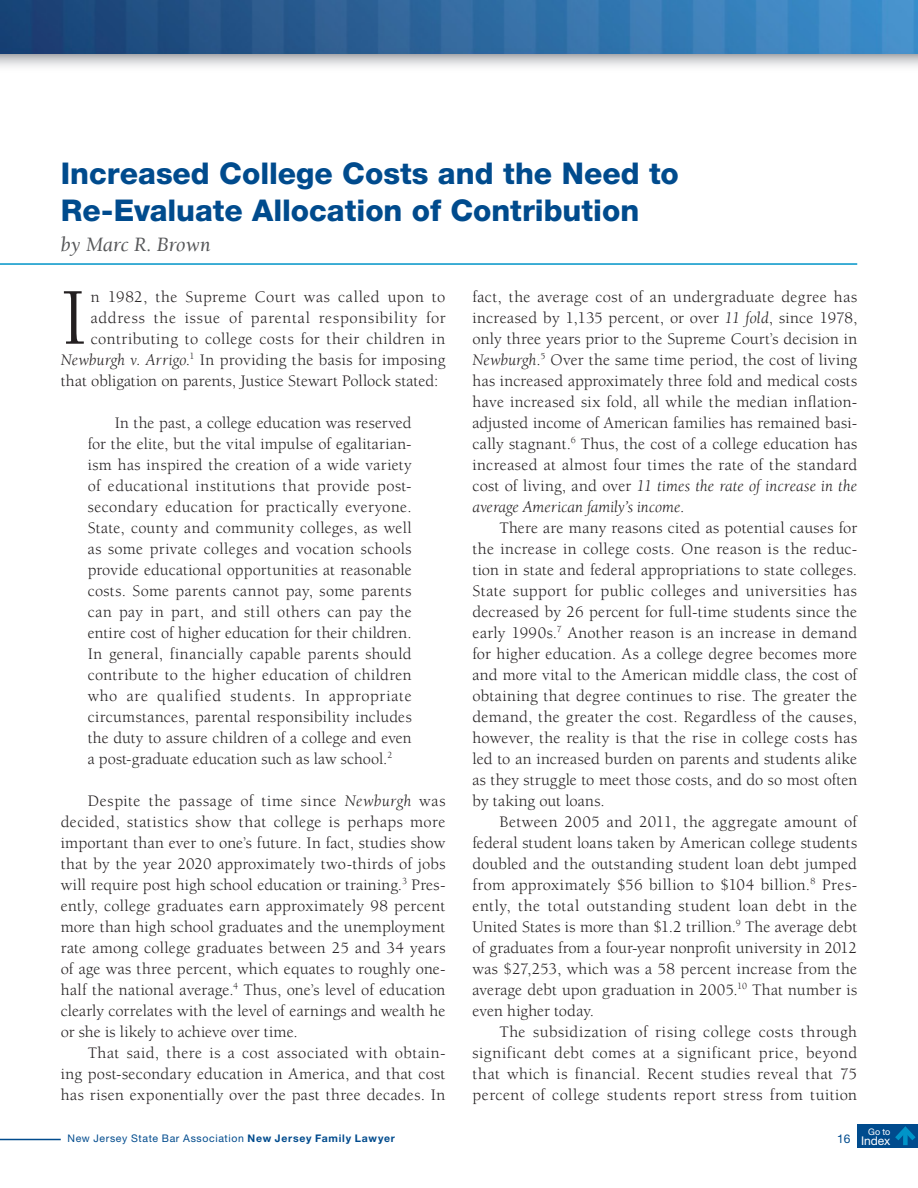
<style>
.page{position:relative;width:918px;height:1188px;background:#fff}
.page>*{position:absolute;margin:0;border:0;box-sizing:border-box;transform-origin:0 0}
.t1{font:82.65px "Berkeley";color:#231f20}
.t2{font:800 30px/37.5px "Helvetica Neue LT Std";color:#004b8d}
.t3{font:italic 21px "Berkeley";letter-spacing:-.01em;color:#57585a}
.t4{font:16.5px/21px "Berkeley";letter-spacing:.015em;color:#231f20;text-align:justify}
.t5{font:16.5px "Berkeley";letter-spacing:.045em;color:#231f20}
.t6{font:12px "Helvetica Neue LT Std";letter-spacing:-.01em;color:#fff}
.t7{font:12px "Helvetica Neue LT Std";color:#004b8d}
.t8{font:10.5px "Helvetica Neue LT Std";letter-spacing:.06em;color:#004b8d}
.t9{font:9px "Helvetica Neue LT Std";color:#fff}
.s1{font-style:italic}
.s2{font-weight:700}
</style>
<div class="page">
<hr style="left:0;top:263px;width:857px;height:2px;background:#0094c8">
<div style="left:0;top:54px;width:918px;height:20px;background:linear-gradient(to bottom,#bbbcbf,#fff)"></div>
<img style="left:0;top:0;width:918px;height:54px">
<hr style="left:0;top:1139px;width:61px;height:1px;background:#004b8d">
<div style="left:857px;top:1124px;width:61px;height:24px;background:#004b8d"></div>
<svg style="left:895px;top:1126px;width:21px;height:19px"></svg>
<h2 class="t2" style="left:61px;top:154px;width:620px">Increased College Costs and the Need to<br>Re-Evaluate Allocation of Contribution</h2>
<p class="t3" style="left:61px;top:234px;width:151px">by Marc R. Brown</p>
<h1 class="t1" style="left:61px;top:274px;width:28px">I</h1>
<p class="t4" style="left:91px;top:286px;width:356px">n 1982, the Supreme Court was called upon to</p>
<p class="t4" style="left:472px;top:286px;width:386px">fact, the average cost of an undergraduate degree has increased by 1,135 percent, or over <span class="s1">11 fold</span>, since 1978, only three years prior to the Supreme Court’s decision in <span class="s1">Newburgh</span>.<sup>5</sup> Over the same time period, the cost of living has increased approximately three fold and medical costs have increased six fold, all while the median inflation&shy;adjusted income of American families has remained basi&shy;cally stagnant.<sup>6</sup> Thus, the cost of a college education has increased at almost four times the rate of the standard cost of living, and over <span class="s1">11 times the rate of increase in the average American family’s income</span>.</p>
<p class="t4" style="left:472px;top:517px;width:386px;text-indent:27px">There are many reasons cited as potential causes for the increase in college costs. One reason is the reduc&shy;tion in state and federal appropriations to state colleges.<br>State support for public colleges and universities has decreased by 26 percent for full-time students since the early 1990s.<sup>7</sup> Another reason is an increase in demand for higher education. As a college degree becomes more and more vital to the American middle class, the cost of obtaining that degree continues to rise. The greater the demand, the greater the cost. Regardless of the causes, however, the reality is that the rise in college costs has led to an increased burden on parents and students alike as they struggle to meet those costs, and do so most often by taking out loans.</p>
<p class="t4" style="left:472px;top:811px;width:386px;text-indent:27px">Between 2005 and 2011, the aggregate amount of federal student loans taken by American college students doubled and the outstanding student loan debt jumped from approximately $56 billion to $104 billion.<sup>8</sup> Pres&shy;ently, the total outstanding student loan debt in the United States is more than $1.2 trillion.<sup>9</sup> The average debt of graduates from a four-year nonprofit university in 2012 was $27,253, which was a 58 percent increase from the average debt upon graduation in 2005.<sup>10</sup> That number is even higher today.</p>
<p class="t4" style="left:473px;top:1021px;width:386px;text-indent:27px">The subsidization of rising college costs through significant debt comes at a significant price, beyond that which is financial. Recent studies reveal that 75 percent of college students report stress from tuition</p>
<p class="t5" style="left:91px;top:309px;width:356px">address the issue of parental responsibility for</p>
<p class="t4" style="left:91px;top:328px;width:356px">contributing to college costs for their children in</p>
<p class="t4" style="left:61px;top:349px;width:386px"><span class="s1">Newburgh v. Arrigo</span>.<sup>1</sup> In providing the basis for imposing</p>
<p class="t4" style="left:61px;top:370px;width:379px">that obligation on parents, Justice Stewart Pollock stated:</p>
<p class="t4" style="left:88px;top:412px;width:326px;text-indent:27px">In the past, a college education was reserved for the elite, but the vital impulse of egalitarian&shy;ism has inspired the creation of a wide variety of educational institutions that provide post&shy;secondary education for practically everyone.<br>State, county and community colleges, as well as some private colleges and vocation schools provide educational opportunities at reasonable costs. Some parents cannot pay, some parents can pay in part, and still others can pay the entire cost of higher education for their children.<br>In general, financially capable parents should contribute to the higher education of children who are qualified students. In appropriate circumstances, parental responsibility includes the duty to assure children of a college and even a post-graduate education such as law school.<sup>2</sup></p>
<p class="t4" style="left:61px;top:790px;width:386px;text-indent:27px">Despite the passage of time since <span class="s1">Newburgh</span> was decided, statistics show that college is perhaps more important than ever to one’s future. In fact, studies show that by the year 2020 approximately two-thirds of jobs will require post high school education or training.<sup>3</sup> Pres&shy;ently, college graduates earn approximately 98 percent more than high school graduates and the unemployment rate among college graduates between 25 and 34 years of age was three percent, which equates to roughly one&shy;half the national average.<sup>4</sup> Thus, one’s level of education clearly correlates with the level of earnings and wealth he or she is likely to achieve over time.</p>
<p class="t4" style="left:61px;top:1042px;width:386px;text-indent:27px">That said, there is a cost associated with obtain&shy;ing post-secondary education in America, and that cost has risen exponentially over the past three decades. In</p>
<p class="t8" style="left:68px;top:1132px;width:329px">New Jersey State Bar Association <span class="s2">New Jersey Family Lawyer</span></p>
<p class="t7" style="left:837px;top:1132px;width:15px">16</p>
<p class="t9" style="left:868px;top:1126px;width:24px">Go to</p>
<p class="t6" style="left:861px;top:1134px;width:31px">Index</p>
</div>
